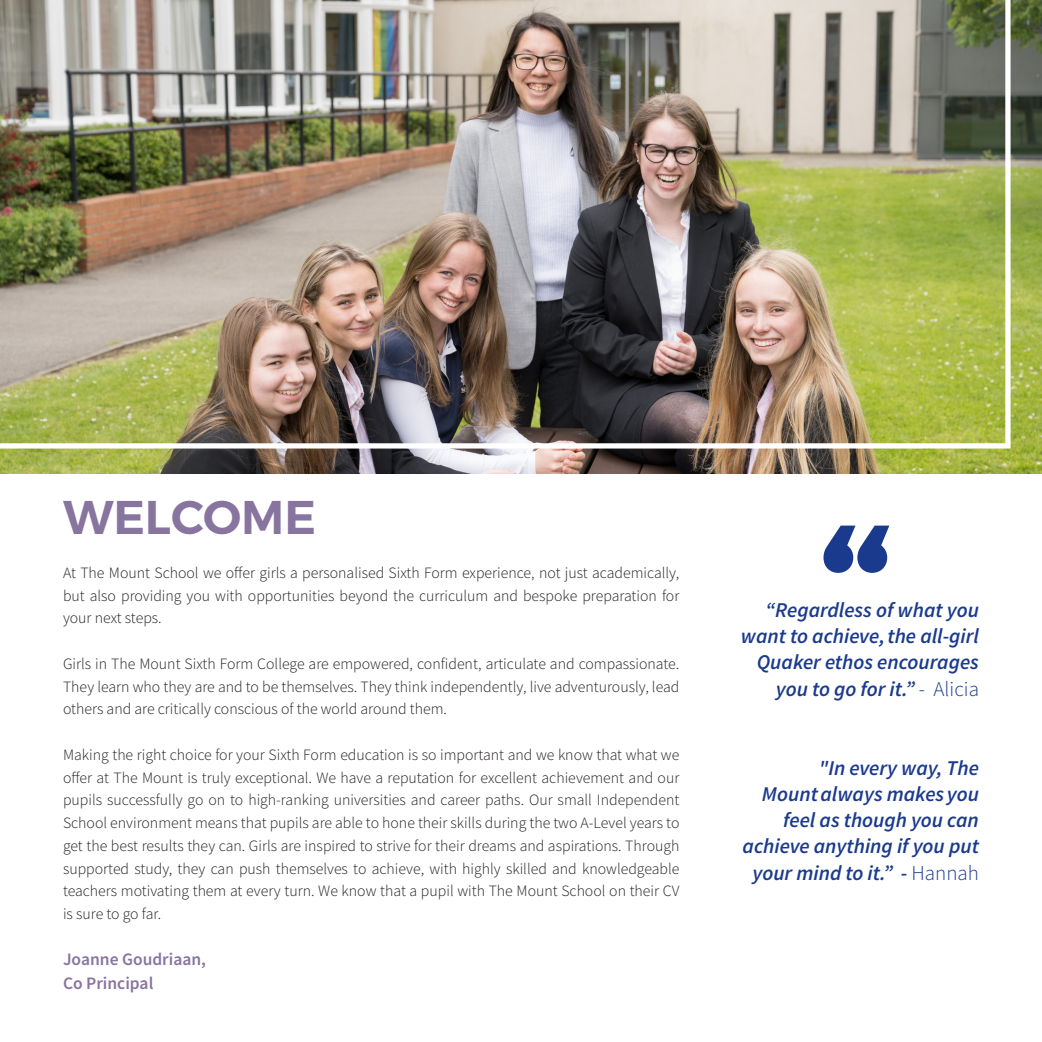
<style>
.page{position:relative;width:1042px;height:1042px;background:#fff}
.page>*{position:absolute;margin:0;border:0;box-sizing:border-box;transform-origin:0 0}
.t1{font:196px "Trueno S Bd";color:#1a3a8e}
.t2{font:47.25px "Trueno S Bd";color:#87749f}
.t3{font:italic 600 21px/26.2px "Source Sans Pro";color:#1a3a8e;text-align:right}
.t4{font:600 17.5px "Source Sans Pro";color:#87749f}
.t5{font:300 15.75px/22.8px "Source Sans Pro";color:#231f20;text-align:justify}
.s1{font-weight:300;font-style:normal}
</style>
<div class="page">
<img style="left:0;top:0;width:1042px;height:474px">
<img style="left:0;top:0;width:1010px;height:448px">
<p class="t2" style="left:63px;top:488px;width:255px">WELCOME</p>
<p class="t5" style="left:63px;top:561px;width:618px">At The Mount School we offer girls a personalised Sixth Form experience, not just academically, but also providing you with opportunities beyond the curriculum and bespoke preparation for your next steps.</p>
<p class="t5" style="left:63px;top:652px;width:618px">Girls in The Mount Sixth Form College are empowered, confident, articulate and compassionate.<br>They learn who they are and to be themselves. They think independently, live adventurously, lead others and are critically conscious of the world around them.</p>
<p class="t5" style="left:63px;top:743px;width:618px">Making the right choice for your Sixth Form education is so important and we know that what we offer at The Mount is truly exceptional. We have a reputation for excellent achievement and our pupils successfully go on to high-ranking universities and career paths. Our small Independent School environment means that pupils are able to hone their skills during the two A-Level years to get the best results they can. Girls are inspired to strive for their dreams and aspirations. Through supported study, they can push themselves to achieve, with highly skilled and knowledgeable teachers motivating them at every turn. We know that a pupil with The Mount School on their CV is sure to go far.</p>
<p class="t4" style="left:63px;top:947px;width:145px">Joanne Goudriaan,</p>
<p class="t4" style="left:63px;top:972px;width:92px">Co Principal</p>
<p class="t1" style="left:817px;top:473px;width:72px">“</p>
<p class="t3" style="left:741px;top:596px;width:240px">“Regardless of what you want to achieve, the all-girl<br>Quaker ethos encourages you to go for it.” <span class="s1">- Alicia</span></p>
<p class="t3" style="left:742px;top:754px;width:238px">"In every way, The<br>Mount always makes you feel as though you can achieve anything if you put your mind to it.” - <span class="s1">Hannah</span></p>
</div>
